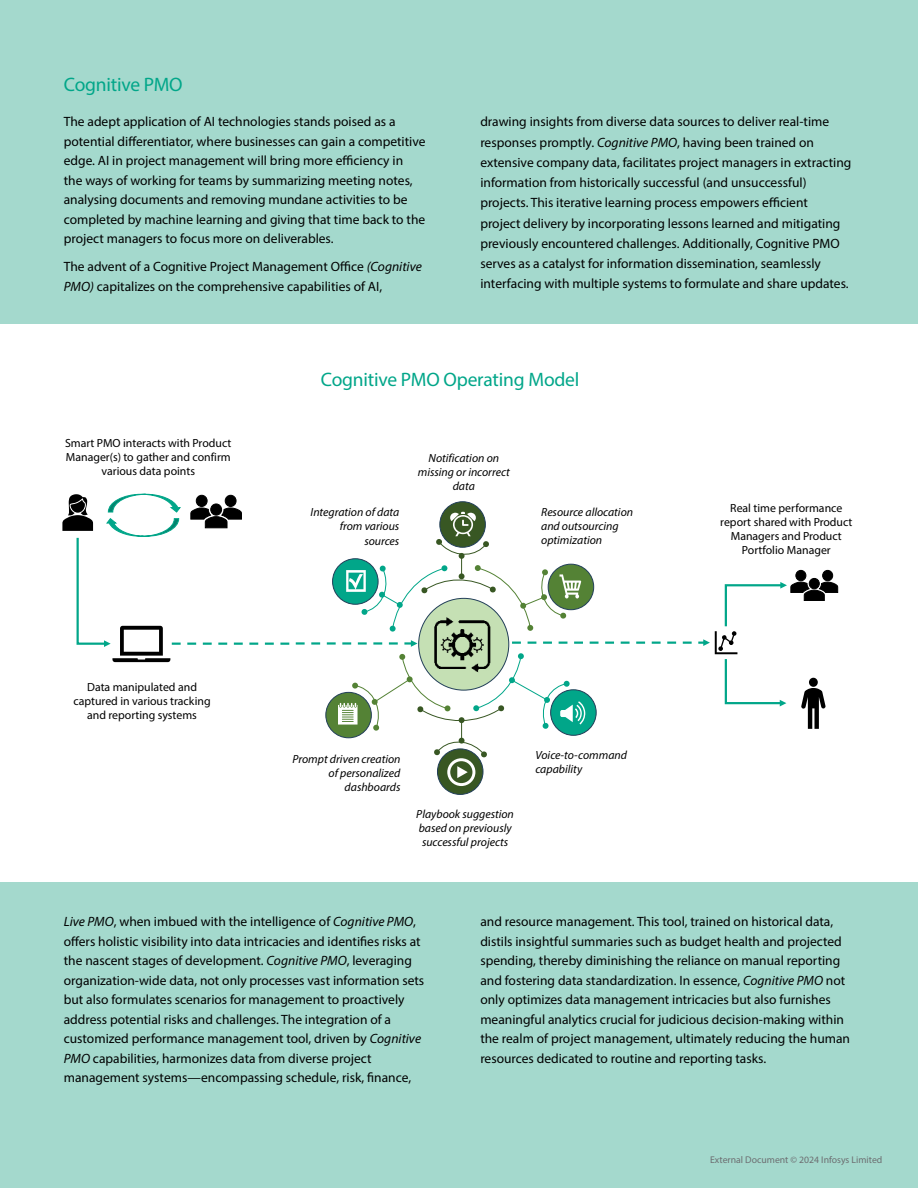
<style>
.page{position:relative;width:918px;height:1188px;background:#fff}
.page>*{position:absolute;margin:0;border:0;box-sizing:border-box;transform-origin:0 0}
.t1{font:19.5px "Myriad Pro";letter-spacing:-.01em;color:#01a689}
.t2{font:13.5px/19.5px "Myriad Pro";color:#000101}
.t3{font:italic 11.85px/14.2px "Myriad Pro";color:#000}
.t4{font:11.85px/14.2px "Myriad Pro";color:#000;text-align:center}
.t5{font:9.75px "Myriad Pro";color:#6d6e71}
.s1{font-style:italic}
</style>
<div class="page">
<div style="left:0;top:883px;width:918px;height:305px;background:#a4d9cd"></div>
<div style="left:0;top:0;width:918px;height:323px;background:#a4d9cd"></div>
<div style="left:437px;top:749px;width:46px;height:45px;background:#385723;border-radius:50%"></div>
<svg style="left:62px;top:493px;width:776px;height:293px"></svg>
<h1 class="t1" style="left:64px;top:72px;width:120px">Cognitive PMO</h1>
<p class="t2" style="left:64px;top:112px;width:363px">The adept application of AI technologies stands poised as a potential differentiator, where businesses can gain a competitive edge. AI in project management will bring more efficiency in<br>the ways of working for teams by summarizing meeting notes, analysing documents and removing mundane activities to be completed by machine learning and giving that time back to the project managers to focus more on deliverables.</p>
<p class="t2" style="left:64px;top:257px;width:360px">The advent of a Cognitive Project Management Office <span class="s1">(Cognitive<br>PMO)</span> capitalizes on the comprehensive capabilities of AI,</p>
<p class="t2" style="left:480px;top:111px;width:373px;line-height:20.2px">drawing insights from diverse data sources to deliver real-time responses promptly. <span class="s1">Cognitive PMO</span>, having been trained on extensive company data, facilitates project managers in extracting information from historically successful (and unsuccessful) projects. This iterative learning process empowers efficient<br>project delivery by incorporating lessons learned and mitigating previously encountered challenges. Additionally, Cognitive PMO serves as a catalyst for information dissemination, seamlessly interfacing with multiple systems to formulate and share updates.</p>
<p class="t4" style="left:65px;top:436px;width:168px">Smart PMO interacts with Product<br>Manager(s) to gather and confirm various data points</p>
<p class="t4" style="left:73px;top:679px;width:139px">Data manipulated and captured in various tracking and reporting systems</p>
<h1 class="t1" style="left:321px;top:368px;width:260px">Cognitive PMO Operating Model</h1>
<p class="t3" style="left:311px;top:505px;width:90px;text-align:right">Integration of data from various sources</p>
<p class="t3" style="left:418px;top:451px;width:94px;text-align:center">Notification on missing or incorrect data</p>
<p class="t3" style="left:541px;top:505px;width:93px">Resource allocation and outsourcing optimization</p>
<p class="t3" style="left:293px;top:751px;width:110px;text-align:right">Prompt driven creation of personalized dashboards</p>
<p class="t3" style="left:416px;top:807px;width:99px">Playbook suggestion based on previously successful projects</p>
<p class="t3" style="left:535px;top:747px;width:93px">Voice-to-command capability</p>
<p class="t4" style="left:720px;top:500px;width:134px">Real time performance report shared with Product<br>Managers and Product<br>Portfolio Manager</p>
<p class="t2" style="left:64px;top:912px;width:362px"><span class="s1">Live PMO</span>, when imbued with the intelligence of <span class="s1">Cognitive PMO</span>, offers holistic visibility into data intricacies and identifies risks at the nascent stages of development. <span class="s1">Cognitive PMO</span>, leveraging organization-wide data, not only processes vast information sets but also formulates scenarios for management to proactively address potential risks and challenges. The integration of a customized performance management tool, driven by <span class="s1">Cognitive PMO</span> capabilities, harmonizes data from diverse project management systems—encompassing schedule, risk, finance,</p>
<p class="t2" style="left:480px;top:912px;width:371px">and resource management. This tool, trained on historical data, distils insightful summaries such as budget health and projected spending, thereby diminishing the reliance on manual reporting and fostering data standardization. In essence, <span class="s1">Cognitive PMO</span> not only optimizes data management intricacies but also furnishes meaningful analytics crucial for judicious decision-making within the realm of project management, ultimately reducing the human resources dedicated to routine and reporting tasks.</p>
<p class="t5" style="left:710px;top:1154px;width:174px">External Document © 2024 Infosys Limited</p>
</div>
